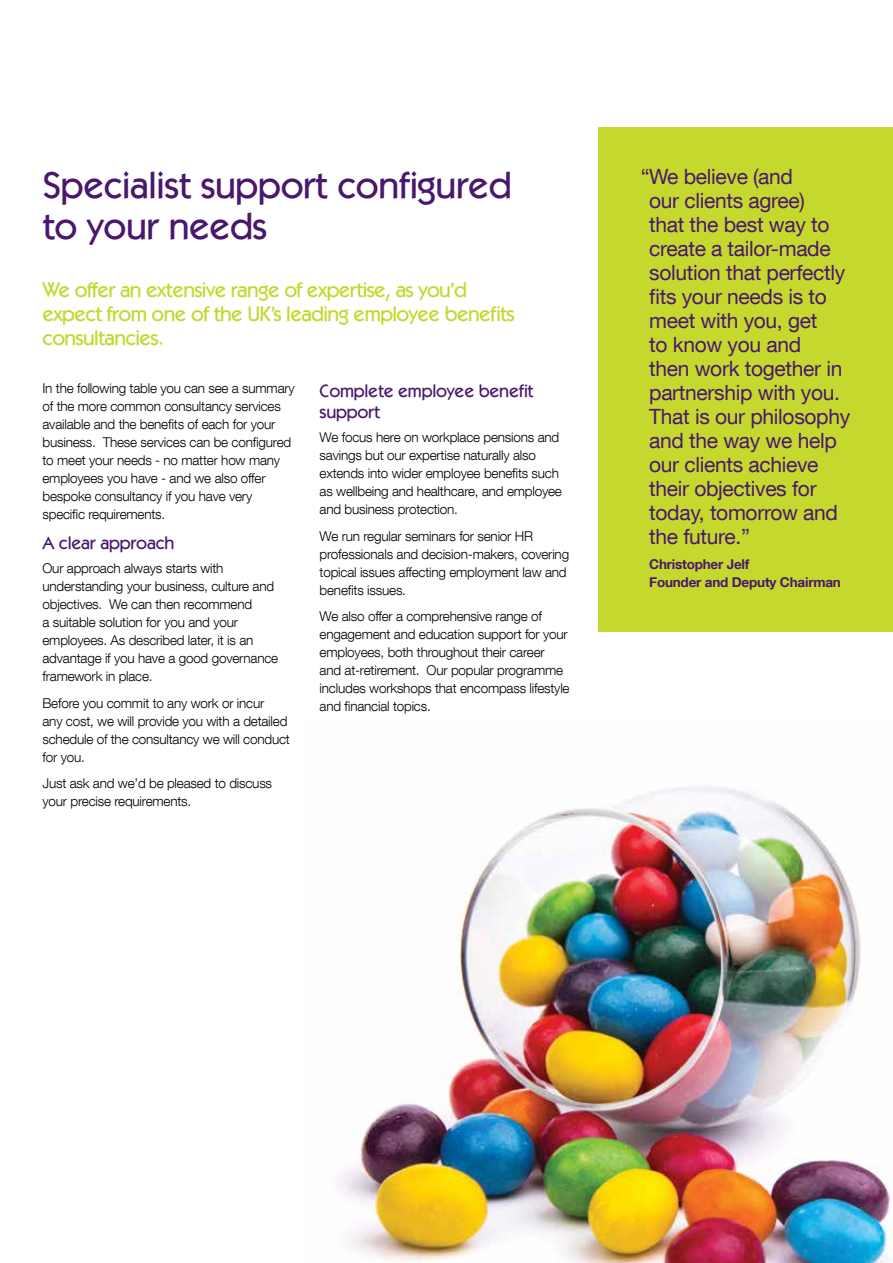
<style>
.page{position:relative;width:893px;height:1263px;background:#fff}
.page>*{position:absolute;margin:0;border:0;box-sizing:border-box;transform-origin:0 0}
.t1{font:500 37.5px/40.5px "ITC Kabel Std";letter-spacing:-.01em;color:#49176d}
.t2{font:21px/24px "Helvetica Neue LT Com";letter-spacing:-.015em;color:#49176d}
.t3{font:500 21px/24px "ITC Kabel Std";letter-spacing:-.03em;color:#c4d82e}
.t4{font:500 18px/21px "ITC Kabel Std";letter-spacing:-.015em;color:#49176d}
.t5{font:300 13.5px/18px "Helvetica Neue LT Com";letter-spacing:-.015em;color:#000}
.t6{font:700 13.5px/18px "Helvetica Neue LT Com";letter-spacing:-.015em;color:#49176d}
</style>
<div class="page">
<img style="left:335px;top:786px;width:556px;height:477px">
<div style="left:598px;top:128px;width:295px;height:504px;background:#c4d82e"></div>
<h1 class="t1" style="left:43px;top:165px;width:471px">Specialist support configured to your needs</h1>
<h2 class="t3" style="left:43px;top:278px;width:473px">We offer an extensive range of expertise, as you’d expect from one of the UK’s leading employee benefits consultancies.</h2>
<p class="t5" style="left:43px;top:379px;width:254px">In the following table you can see a summary of the more common consultancy services available and the benefits of each for your business. These services can be configured to meet your needs - no matter how many employees you have - and we also offer bespoke consultancy if you have very specific requirements.</p>
<h3 class="t4" style="left:43px;top:532px;width:133px">A clear approach</h3>
<p class="t5" style="left:43px;top:559px;width:237px">Our approach always starts with understanding your business, culture and objectives. We can then recommend<br>a suitable solution for you and your employees. As described later, it is an advantage if you have a good governance framework in place.</p>
<p class="t5" style="left:43px;top:694px;width:249px">Before you commit to any work or incur<br>any cost, we will provide you with a detailed schedule of the consultancy we will conduct for you.</p>
<p class="t5" style="left:43px;top:774px;width:231px">Just ask and we’d be pleased to discuss your precise requirements.</p>
<h3 class="t4" style="left:320px;top:380px;width:215px">Complete employee benefit support</h3>
<p class="t5" style="left:320px;top:428px;width:244px">We focus here on workplace pensions and savings but our expertise naturally also extends into wider employee benefits such as wellbeing and healthcare, and employee and business protection.</p>
<p class="t5" style="left:320px;top:527px;width:251px">We run regular seminars for senior HR professionals and decision-makers, covering topical issues affecting employment law and benefits issues.</p>
<p class="t5" style="left:320px;top:607px;width:252px">We also offer a comprehensive range of engagement and education support for your employees, both throughout their career and at-retirement. Our popular programme includes workshops that encompass lifestyle and financial topics.</p>
<p class="t2" style="left:649px;top:164px;width:203px;text-indent:-9px">“We believe (and<br>our clients agree)<br>that the best way to create a tailor-made solution that perfectly fits your needs is to meet with you, get<br>to know you and<br>then work together in partnership with you.<br>That is our philosophy and the way we help our clients achieve their objectives for today, tomorrow and the future.”</p>
<p class="t6" style="left:649px;top:555px;width:193px">Christopher Jelf<br>Founder and Deputy Chairman</p>
</div>
